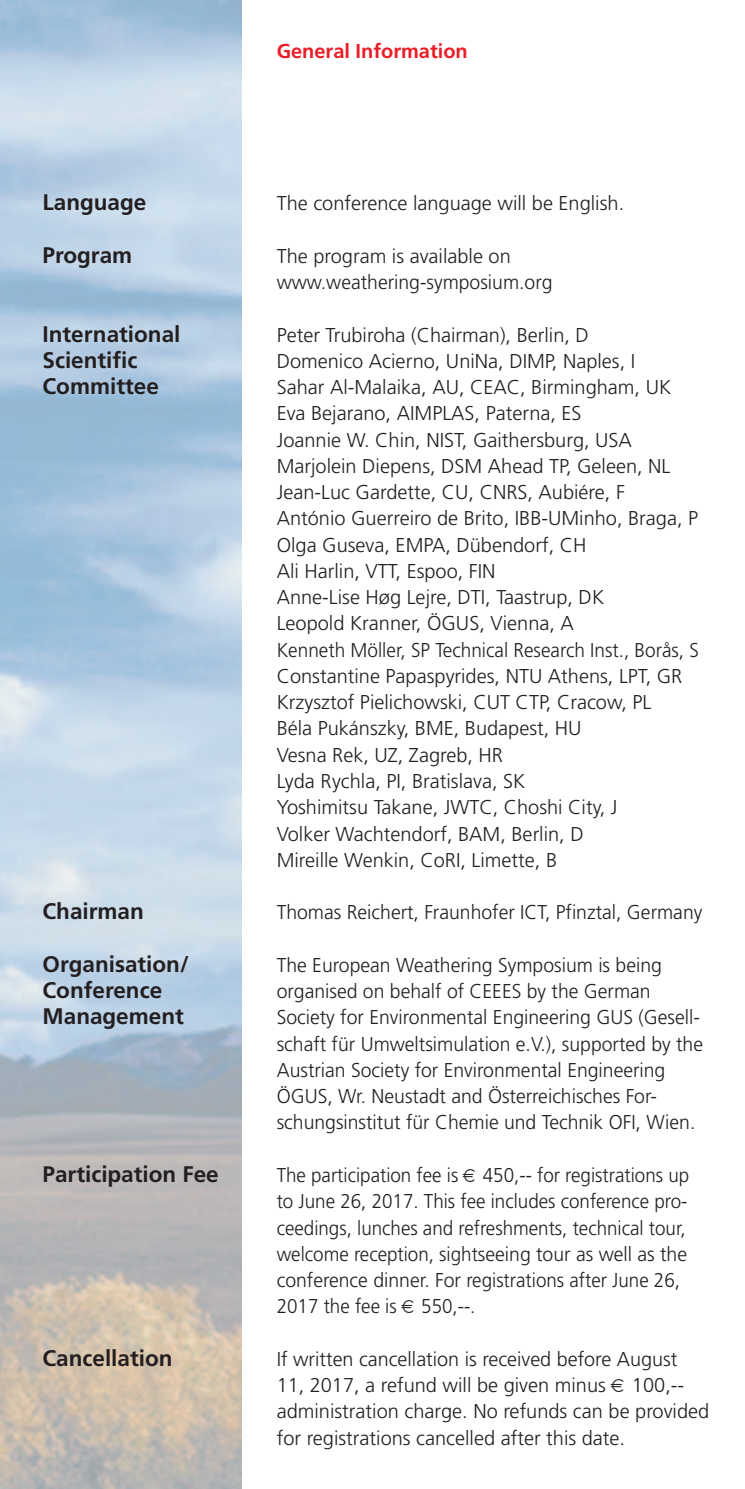
<style>
.page{position:relative;width:745px;height:1489px;background:#fff}
.page>*{position:absolute;margin:0;border:0;box-sizing:border-box;transform-origin:0 0}
.t1{font:700 22.5px "Frutiger";color:#231f20}
.t2{font:300 20px/26.2px "Frutiger";color:#231f20}
.t3{font:300 20px/26.2px "Frutiger";color:#231f20;scale:.94 1}
.t4{font:700 20px "Frutiger";color:#ee1c26}
</style>
<div class="page">
<p class="t4" style="left:276px;top:43px;width:192px">General Information</p>
<p class="t1" style="left:43px;top:193px;width:105px">Language</p>
<p class="t2" style="left:276px;top:192px;width:349px">The conference language will be English.</p>
<p class="t1" style="left:43px;top:246px;width:91px">Program</p>
<p class="t2" style="left:276px;top:244px;width:277px">The program is available on www.weathering-symposium.org</p>
<p class="t1" style="left:43px;top:324px;width:139px">International</p>
<p class="t2" style="left:276px;top:323px;width:313px">Peter Trubiroha (Chairman), Berlin, D</p>
<p class="t1" style="left:43px;top:351px;width:96px">Scientific</p>
<p class="t2" style="left:276px;top:349px;width:360px">Domenico Acierno, UniNa, DIMP, Naples, I</p>
<p class="t1" style="left:43px;top:377px;width:118px">Committee</p>
<p class="t2" style="left:276px;top:375px;width:423px">Sahar Al-Malaika, AU, CEAC, Birmingham, UK Eva Bejarano, AIMPLAS, Paterna, ES<br>Joannie W. Chin, NIST, Gaithersburg, USA Marjolein Diepens, DSM Ahead TP, Geleen, NL Jean-Luc Gardette, CU, CNRS, Aubiére, F<br>António Guerreiro de Brito, IBB-UMinho, Braga, P Olga Guseva, EMPA, Dübendorf, CH<br>Ali Harlin, VTT, Espoo, FIN<br>Anne-Lise Høg Lejre, DTI, Taastrup, DK<br>Leopold Kranner, ÖGUS, Vienna, A<br>Kenneth Möller, SP Technical Research Inst., Borås, S Constantine Papaspyrides, NTU Athens, LPT, GR Krzysztof Pielichowski, CUT CTP, Cracow, PL<br>Béla Pukánszky, BME, Budapest, HU<br>Vesna Rek, UZ, Zagreb, HR<br>Lyda Rychla, PI, Bratislava, SK<br>Yoshimitsu Takane, JWTC, Choshi City, J<br>Volker Wachtendorf, BAM, Berlin, D<br>Mireille Wenkin, CoRI, Limette, B</p>
<p class="t1" style="left:43px;top:902px;width:103px">Chairman</p>
<p class="t2" style="left:276px;top:900px;width:427px">Thomas Reichert, Fraunhofer ICT, Pfinztal, Germany</p>
<p class="t1" style="left:43px;top:954px;width:148px">Organisation/</p>
<p class="t2" style="left:276px;top:953px;width:386px">The European Weathering Symposium is being</p>
<p class="t1" style="left:43px;top:981px;width:121px">Conference</p>
<p class="t2" style="left:276px;top:979px;width:375px">organised on behalf of CEEES by the German</p>
<p class="t1" style="left:43px;top:1007px;width:143px">Management</p>
<p class="t2" style="left:276px;top:1005px;width:427px">Society for Environmental Engineering GUS (Gesell&shy;schaft für Umweltsimulation e.V.), supported by the Austrian Society for Environmental Engineering ÖGUS, Wr. Neustadt and Österreichisches For&shy;schungsinstitut für Chemie und Technik OFI, Wien.</p>
<p class="t1" style="left:43px;top:1164px;width:178px">Participation Fee</p>
<p class="t3" style="left:276px;top:1163px;width:440px">The participation fee is 450,-- for registrations up to June 26, 2017. This fee includes conference pro&shy;ceedings, lunches and refreshments, technical tour, welcome reception, sightseeing tour as well as the conference dinner. For registrations after June 26, 2017 the fee is 550,--.</p>
<p class="t1" style="left:43px;top:1348px;width:131px">Cancellation</p>
<p class="t2" style="left:276px;top:1347px;width:402px">If written cancellation is received before August<br>11, 2017, a refund will be given minus</p>
<p class="t2" style="left:276px;top:1373px;width:434px;text-indent:355px">100,-- administration charge. No refunds can be provided for registrations cancelled after this date.</p>
</div>
